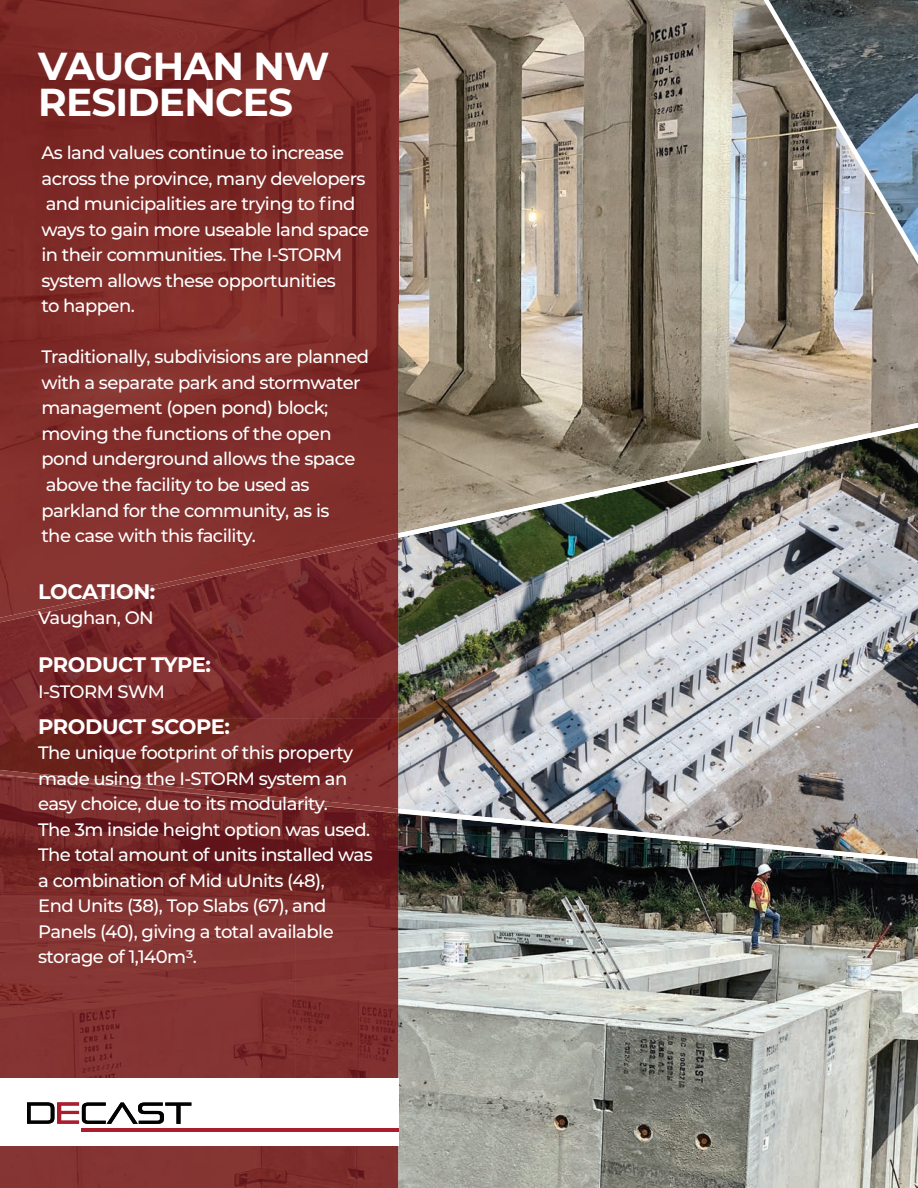
<style>
.page{position:relative;width:918px;height:1188px;background:#fff}
.page>*{position:absolute;margin:0;border:0;box-sizing:border-box;transform-origin:0 0}
.t1{font:700 39px/36px "Montserrat";letter-spacing:-.02em;color:#fff}
.t2{font:700 21px "Montserrat";letter-spacing:-.02em;color:#fff}
.t3{font:500 18px/25.5px "Montserrat";letter-spacing:-.03em;color:#fff}
</style>
<div class="page">
<img style="left:398px;top:622px;width:520px;height:148px">
<img style="left:398px;top:0;width:252px;height:423px">
<img style="left:650px;top:0;width:152px;height:423px">
<img style="left:802px;top:414px;width:50px;height:9px">
<img style="left:852px;top:414px;width:51px;height:9px">
<img style="left:903px;top:414px;width:15px;height:9px">
<img style="left:398px;top:863px;width:520px;height:325px">
<img style="left:398px;top:423px;width:520px;height:199px">
<img style="left:398px;top:770px;width:520px;height:93px">
<svg style="left:750px;top:0;width:168px;height:414px;background:#a49888"></svg>
<img style="left:143px;top:622px;width:255px;height:148px">
<img style="left:0;top:622px;width:143px;height:148px">
<img style="left:0;top:0;width:243px;height:533px">
<img style="left:243px;top:0;width:155px;height:533px">
<img style="left:0;top:813px;width:295px;height:375px">
<img style="left:295px;top:813px;width:103px;height:375px">
<svg style="left:0;top:533px;width:398px;height:89px;background:#802f2e"></svg>
<svg style="left:0;top:770px;width:398px;height:43px;background:#7c2e2d"></svg>
<div style="left:0;top:1079px;width:399px;height:67px;background:#fff"></div>
<svg style="left:27px;top:1102px;width:164px;height:22px"></svg>
<hr style="left:82px;top:1129px;width:317px;height:3px;background:#aa1d2d">
<img style="left:766px;top:0;width:152px;height:260px">
<h1 class="t1" style="left:38px;top:46px;width:293px">VAUGHAN NW<br>RESIDENCES</h1>
<p class="t3" style="left:41px;top:140px;width:329px">As land values continue to increase across the province, many developers and municipalities are trying to find ways to gain more useable land space in their communities. The I-STORM system allows these opportunities<br>to happen.</p>
<p class="t3" style="left:41px;top:344px;width:329px">Traditionally, subdivisions are planned with a separate park and stormwater management (open pond) block; moving the functions of the open pond underground allows the space above the facility to be used as parkland for the community, as is<br>the case with this facility.</p>
<p class="t2" style="left:38px;top:576px;width:119px">LOCATION:</p>
<p class="t3" style="left:38px;top:604px;width:117px">Vaughan, ON</p>
<p class="t2" style="left:38px;top:649px;width:174px">PRODUCT TYPE:</p>
<p class="t3" style="left:38px;top:678px;width:128px">I-STORM SWM</p>
<p class="t2" style="left:38px;top:711px;width:193px">PRODUCT SCOPE:</p>
<p class="t3" style="left:38px;top:739px;width:336px">The unique footprint of this property made using the I-STORM system an easy choice, due to its modularity.<br>The 3m inside height option was used.<br>The total amount of units installed was a combination of Mid uUnits (48),<br>End Units (38), Top Slabs (67), and Panels (40), giving a total available storage of 1,140m3.</p>
</div>
